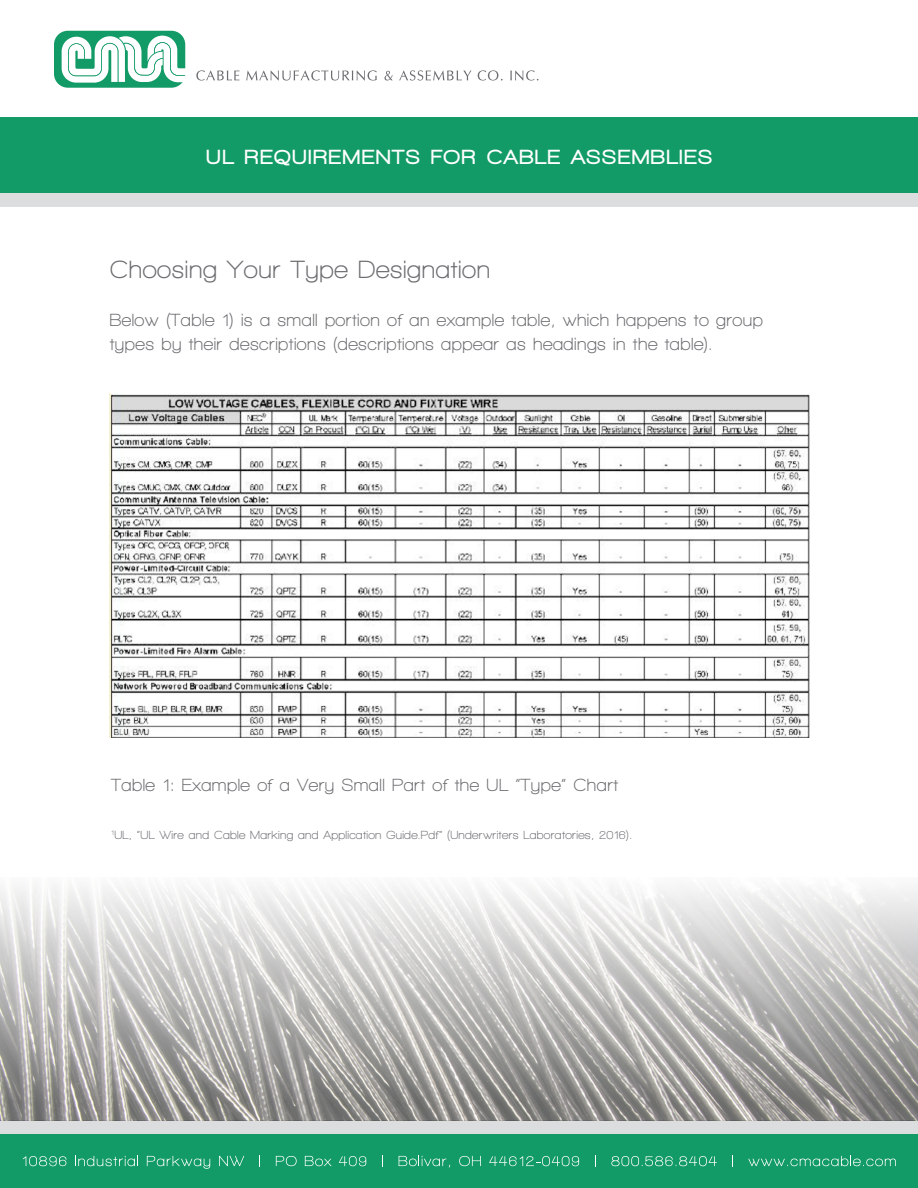
<style>
.page{position:relative;width:918px;height:1188px;background:#fff}
.page>*{position:absolute;margin:0;border:0;box-sizing:border-box;transform-origin:0 0}
.t1{font:700 25.5px "Walkway";letter-spacing:.025em;color:#6c6d70}
.t2{font:900 21px "Walkway";letter-spacing:.1em;color:#fff}
.t3{font:700 18px/24px "Walkway";letter-spacing:.025em;color:#6c6d70}
.t4{font:700 12px "Walkway";letter-spacing:.025em;color:#6c6d70}
</style>
<div class="page">
<div style="left:0;top:1134px;width:918px;height:54px;background:#139b67"></div>
<svg style="left:22px;top:1156px;width:44px;height:10px"></svg>
<svg style="left:75px;top:1156px;width:63px;height:10px"></svg>
<svg style="left:147px;top:1156px;width:63px;height:13px"></svg>
<svg style="left:219px;top:1156px;width:25px;height:10px"></svg>
<svg style="left:259px;top:1155px;width:1px;height:12px"></svg>
<svg style="left:276px;top:1156px;width:21px;height:10px"></svg>
<svg style="left:305px;top:1156px;width:27px;height:10px"></svg>
<svg style="left:339px;top:1156px;width:27px;height:10px"></svg>
<svg style="left:382px;top:1155px;width:1px;height:12px"></svg>
<svg style="left:399px;top:1156px;width:51px;height:11px"></svg>
<svg style="left:459px;top:1156px;width:22px;height:10px"></svg>
<svg style="left:489px;top:1156px;width:90px;height:10px"></svg>
<svg style="left:595px;top:1155px;width:1px;height:12px"></svg>
<svg style="left:611px;top:1156px;width:106px;height:10px"></svg>
<svg style="left:732px;top:1155px;width:1px;height:12px"></svg>
<svg style="left:748px;top:1156px;width:148px;height:10px"></svg>
<div style="left:0;top:117px;width:918px;height:90px;background:#139b67"></div>
<div style="left:0;top:194px;width:918px;height:13px;background:#dcdddf"></div>
<div style="left:0;top:1121px;width:918px;height:13px;background:#dcdddf"></div>
<div style="left:54px;top:31px;width:131px;height:57px;background:#139b67;border-radius:14px"></div>
<svg style="left:62px;top:36px;width:124px;height:47px"></svg>
<svg style="left:196px;top:70px;width:43px;height:11px"></svg>
<svg style="left:246px;top:70px;width:131px;height:11px"></svg>
<svg style="left:384px;top:71px;width:9px;height:10px"></svg>
<svg style="left:399px;top:70px;width:72px;height:11px"></svg>
<svg style="left:478px;top:70px;width:25px;height:11px"></svg>
<svg style="left:510px;top:70px;width:28px;height:11px"></svg>
<img style="left:0;top:885px;width:918px;height:236px">
<img style="left:110px;top:393px;width:700px;height:345px">
<p class="t2" style="left:207px;top:145px;width:507px">UL REQUIREMENTS FOR CABLE ASSEMBLIES</p>
<p class="t1" style="left:110px;top:255px;width:382px">Choosing Your Type Designation</p>
<p class="t3" style="left:110px;top:307px;width:655px">Below (Table 1) is a small portion of an example table, which happens to group types by their descriptions (descriptions appear as headings in the table).</p>
<p class="t3" style="left:111px;top:773px;width:509px">Table 1: Example of a Very Small Part of the UL “Type” Chart</p>
<p class="t4" style="left:111px;top:829px;width:522px"><sup>1</sup>UL, “UL Wire and Cable Marking and Application Guide.Pdf” (Underwriters Laboratories, 2016).</p>
</div>
